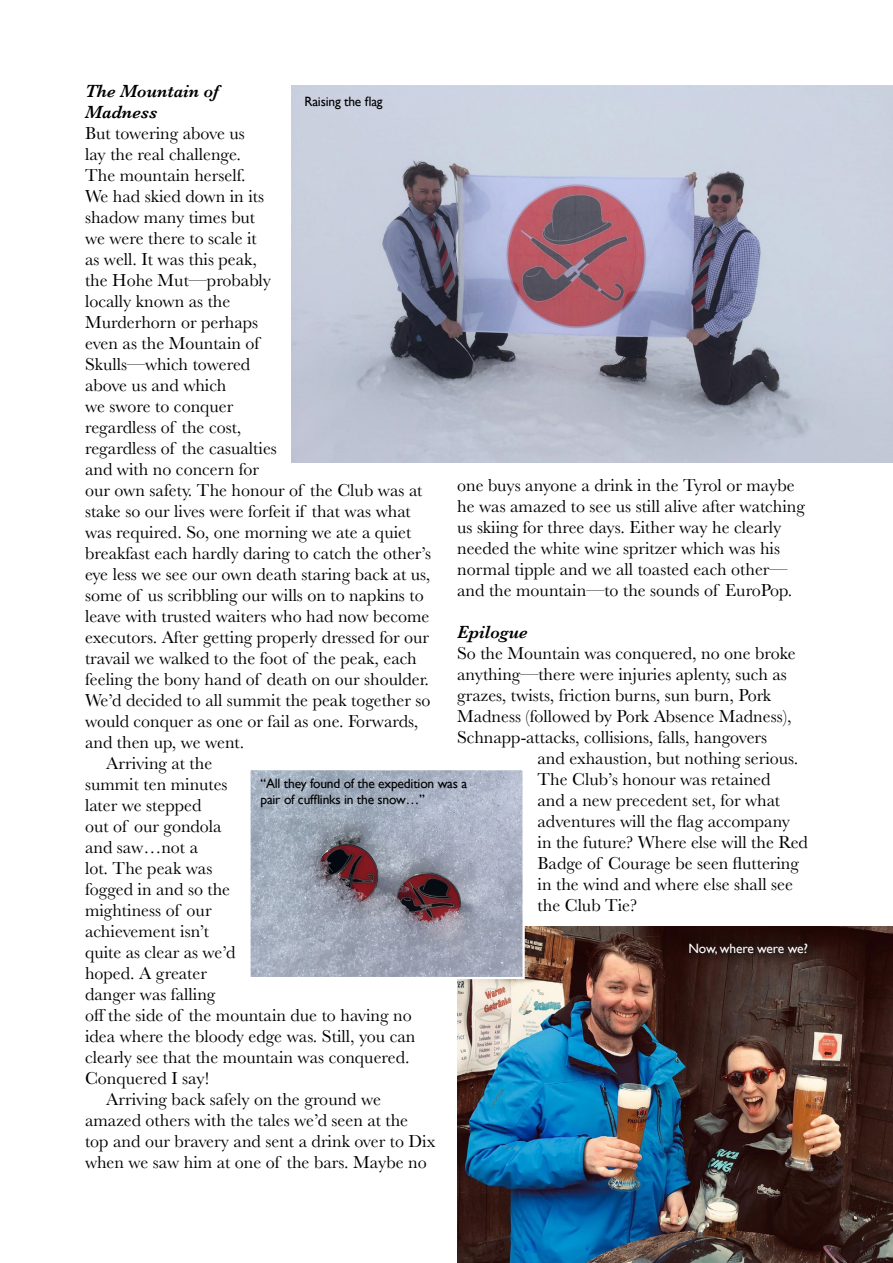
<style>
.page{position:relative;width:893px;height:1263px;background:#fff}
.page>*{position:absolute;margin:0;border:0;box-sizing:border-box;transform-origin:0 0}
.Body_text{font:18px/21px "Baskerville";color:#000}
.Body_text-2{font:italic 600 18px/21px "Baskerville";color:#000}
.Picture_caption{font:13.5px/16.2px "Gill Sans";letter-spacing:-.015em;color:#000}
.Picture_caption-2{font:13.5px "Gill Sans";letter-spacing:-.015em;color:#fff}
</style>
<div class="page">
<img style="left:457px;top:926px;width:436px;height:337px">
<img style="left:292px;top:85px;width:601px;height:377px">
<img style="left:251px;top:771px;width:271px;height:205px">
<div style="left:248px;top:768px;width:277px;height:211px;border:2px solid #fff"></div>
<div style="left:676px;top:930px;width:144px;height:37px;background:#000;opacity:.43"></div>
<p class="Body_text-2" style="left:85px;top:81px;width:135px">The Mountain of<br>Madness</p>
<p class="Body_text" style="left:85px;top:123px;width:348px">But towering above us<br>lay the real challenge.<br>The mountain herself.<br>We had skied down in its<br>shadow many times but<br>we were there to scale it<br>as well. It was this peak,<br>the Hohe Mut—probably<br>locally known as the<br>Murderhorn or perhaps<br>even as the Mountain of<br>Skulls—which towered<br>above us and which<br>we swore to conquer<br>regardless of the cost,<br>regardless of the casualties<br>and with no concern for<br>our own safety. The honour of the Club was at stake so our lives were forfeit if that was what was required. So, one morning we ate a quiet breakfast each hardly daring to catch the other’s eye less we see our own death staring back at us, some of us scribbling our wills on to napkins to leave with trusted waiters who had now become executors. After getting properly dressed for our travail we walked to the foot of the peak, each feeling the bony hand of death on our shoulder.<br>We’d decided to all summit the peak together so would conquer as one or fail as one. Forwards, and then up, we went.</p>
<p class="Body_text" style="left:85px;top:753px;width:332px;text-indent:21px">Arriving at the<br>summit ten minutes<br>later we stepped<br>out of our gondola<br>and saw…not a<br>lot. The peak was<br>fogged in and so the<br>mightiness of our<br>achievement isn’t<br>quite as clear as we’d<br>hoped. A greater<br>danger was falling<br>off the side of the mountain due to having no idea where the bloody edge was. Still, you can clearly see that the mountain was conquered.<br>Conquered I say!</p>
<p class="Body_text" style="left:85px;top:1089px;width:352px;text-indent:21px">Arriving back safely on the ground we amazed others with the tales we’d seen at the top and our bravery and sent a drink over to Dix when we saw him at one of the bars. Maybe no</p>
<p class="Picture_caption" style="left:304px;top:94px;width:80px">Raising the flag</p>
<p class="Body_text" style="left:457px;top:475px;width:349px">one buys anyone a drink in the Tyrol or maybe he was amazed to see us still alive after watching us skiing for three days. Either way he clearly needed the white wine spritzer which was his normal tipple and we all toasted each other— and the mountain—to the sounds of EuroPop.</p>
<p class="Body_text-2" style="left:457px;top:622px;width:72px">Epilogue</p>
<p class="Body_text" style="left:457px;top:643px;width:340px">So the Mountain was conquered, no one broke</p>
<p class="Body_text" style="left:457px;top:664px;width:331px">anything—there were injuries aplenty, such as</p>
<p class="Body_text" style="left:457px;top:685px;width:316px">grazes, twists, friction burns, sun burn, Pork</p>
<p class="Body_text" style="left:457px;top:706px;width:336px">Madness (followed by Pork Absence Madness),</p>
<p class="Body_text" style="left:457px;top:727px;width:312px">Schnapp-attacks, collisions, falls, hangovers</p>
<p class="Body_text" style="left:537px;top:748px;width:262px">and exhaustion, but nothing serious.</p>
<p class="Body_text" style="left:537px;top:769px;width:235px">The Club’s honour was retained</p>
<p class="Body_text" style="left:537px;top:790px;width:244px">and a new precedent set, for what</p>
<p class="Body_text" style="left:537px;top:811px;width:254px">adventures will the flag accompany</p>
<p class="Body_text" style="left:537px;top:832px;width:272px">in the future? Where else will the Red</p>
<p class="Body_text" style="left:537px;top:853px;width:263px">Badge of Courage be seen fluttering</p>
<p class="Body_text" style="left:537px;top:874px;width:257px">in the wind and where else shall see</p>
<p class="Body_text" style="left:537px;top:895px;width:101px">the Club Tie?</p>
<p class="Picture_caption" style="left:260px;top:775px;width:208px">“All they found of the expedition was a pair of cufflinks in the snow…”</p>
<p class="Picture_caption-2" style="left:688px;top:940px;width:121px">Now, where were we?</p>
</div>
